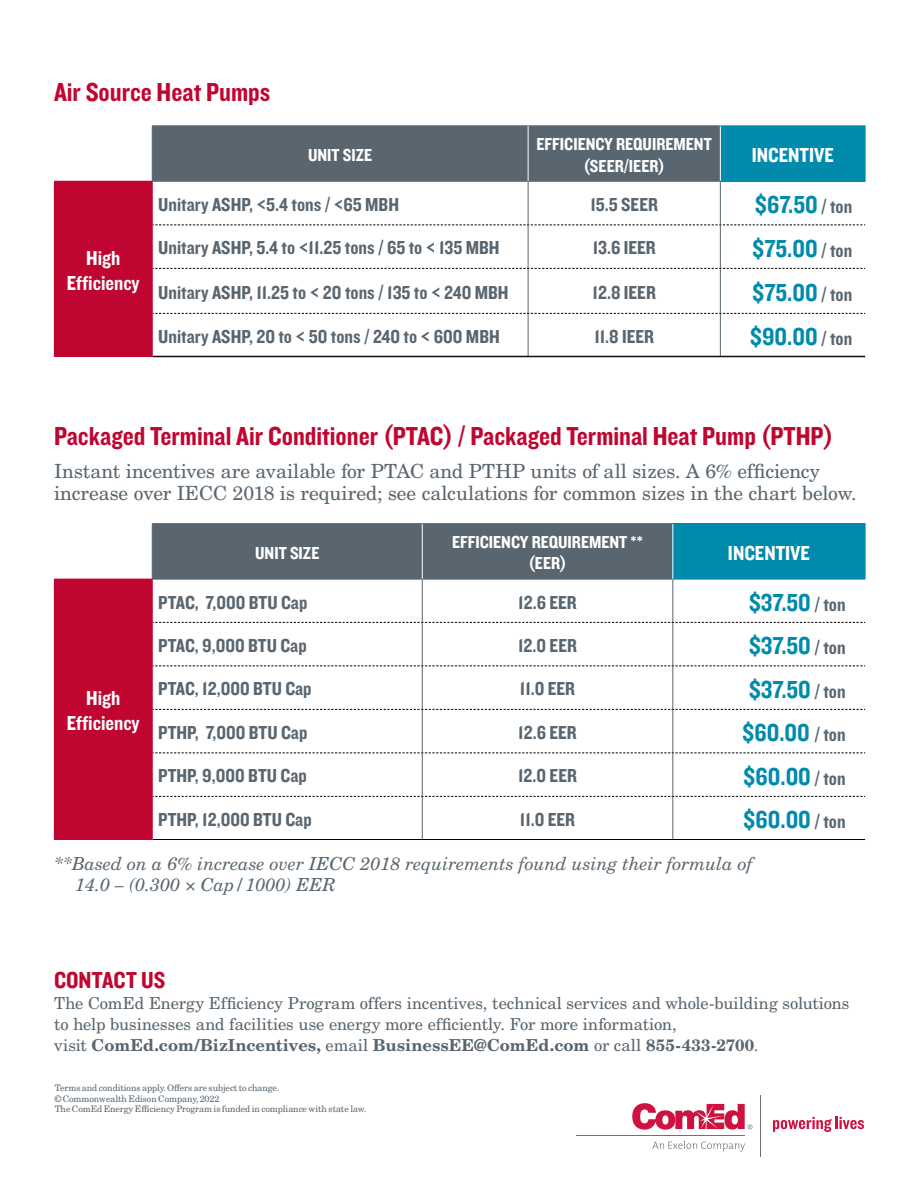
<style>
.page{position:relative;width:918px;height:1188px;background:#fff}
.page>*{position:absolute;margin:0;border:0;box-sizing:border-box;transform-origin:0 0}
.t1{font:27px "Knockout 50 Welterweight";color:#c00630}
.t2{font:25.5px "Knockout 50 Welterweight";color:#008aac}
.t3{font:24px "Knockout 50 Welterweight";color:#c00630}
.t4{font:21px/25.2px "Knockout 50 Welterweight";color:#fff;text-align:center}
.t5{font:19.5px "Knockout 50 Welterweight";color:#596670}
.Body{font:19.5px/22.5px "New Century Schlbk LT Std";letter-spacing:-.005em;color:#596670}
.t6{font:italic 18px/21.6px "New Century Schlbk LT Std";color:#596670}
.t7{font:18px/21.6px "Knockout 50 Welterweight";color:#fff;text-align:center}
.Body-2{font:16.5px/21px "New Century Schlbk LT Std";letter-spacing:-.005em;color:#596670}
.Terms_and_Conditions{font:9px/10.5px "New Century Schlbk LT Std";letter-spacing:-.01em;color:#596670}
.s1{font-size:19.5px;color:#596670}
.s2{font-weight:700}
</style>
<div class="page">
<svg style="left:652px;top:1141px;width:93px;height:11px"></svg>
<hr style="left:576px;top:1135px;width:169px;height:1px;background:#68737a">
<hr style="left:760px;top:1095px;width:1px;height:62px;background:#68737a">
<svg style="left:632px;top:1103px;width:120px;height:27px"></svg>
<svg style="left:773px;top:1117px;width:91px;height:15px"></svg>
<div style="left:153px;top:126px;width:567px;height:55px;background:#596670"></div>
<div style="left:720px;top:126px;width:145px;height:55px;background:#008aac"></div>
<div style="left:54px;top:181px;width:98px;height:176px;background:#c00630"></div>
<hr style="left:152px;top:125px;width:376px;height:1px;background:#596670">
<hr style="left:152px;top:126px;width:1px;height:55px;background:#596670">
<hr style="left:528px;top:125px;width:192px;height:1px;background:#596670">
<hr style="left:152px;top:181px;width:376px;height:1px;background:#596670">
<hr style="left:528px;top:181px;width:193px;height:1px;background:#596670">
<hr style="left:528px;top:182px;width:1px;height:43px;background:#596670">
<hr style="left:720px;top:182px;width:1px;height:43px;background:#596670">
<hr style="left:528px;top:126px;width:1px;height:55px;background:#fff">
<hr style="left:720px;top:126px;width:1px;height:55px;background:#fff">
<hr style="left:720px;top:125px;width:145px;height:1px;background:#008aac">
<hr style="left:865px;top:126px;width:1px;height:55px;background:#008aac">
<hr style="left:721px;top:181px;width:144px;height:1px;background:#008aac">
<hr style="left:54px;top:181px;width:99px;height:1px;background:#c00630">
<hr style="left:152px;top:182px;width:1px;height:43px;background:#c00630">
<hr style="left:152px;top:225px;width:1px;height:43px;background:#c00630">
<hr style="left:152px;top:268px;width:1px;height:45px;background:#c00630">
<hr style="left:152px;top:313px;width:1px;height:43px;background:#c00630">
<hr style="left:528px;top:225px;width:1px;height:43px;background:#596670">
<hr style="left:720px;top:225px;width:1px;height:43px;background:#596670">
<hr style="left:528px;top:269px;width:1px;height:44px;background:#596670">
<hr style="left:720px;top:269px;width:1px;height:44px;background:#596670">
<hr style="left:528px;top:314px;width:1px;height:42px;background:#596670">
<hr style="left:720px;top:314px;width:1px;height:42px;background:#596670">
<svg style="left:153px;top:225px;width:712px;height:1px"></svg>
<svg style="left:153px;top:268px;width:712px;height:1px"></svg>
<svg style="left:153px;top:313px;width:712px;height:1px"></svg>
<hr style="left:153px;top:356px;width:375px;height:1px;background:#000">
<hr style="left:153px;top:357px;width:375px;height:1px;background:#000">
<hr style="left:528px;top:356px;width:192px;height:1px;background:#000">
<hr style="left:528px;top:357px;width:192px;height:1px;background:#000">
<hr style="left:720px;top:356px;width:145px;height:1px;background:#000">
<hr style="left:720px;top:357px;width:145px;height:1px;background:#000">
<hr style="left:54px;top:356px;width:99px;height:1px;background:#c00630">
<div style="left:153px;top:524px;width:519px;height:55px;background:#596670"></div>
<div style="left:673px;top:524px;width:192px;height:55px;background:#008aac"></div>
<div style="left:54px;top:579px;width:98px;height:261px;background:#c00630"></div>
<hr style="left:152px;top:523px;width:270px;height:1px;background:#596670">
<hr style="left:152px;top:524px;width:1px;height:55px;background:#596670">
<hr style="left:422px;top:523px;width:251px;height:1px;background:#596670">
<hr style="left:152px;top:579px;width:270px;height:1px;background:#596670">
<hr style="left:422px;top:579px;width:251px;height:1px;background:#596670">
<hr style="left:422px;top:579px;width:1px;height:43px;background:#596670">
<hr style="left:672px;top:579px;width:1px;height:43px;background:#596670">
<hr style="left:422px;top:524px;width:1px;height:55px;background:#fff">
<hr style="left:673px;top:523px;width:192px;height:1px;background:#008aac">
<hr style="left:865px;top:524px;width:1px;height:55px;background:#008aac">
<hr style="left:673px;top:579px;width:192px;height:1px;background:#008aac">
<hr style="left:152px;top:579px;width:1px;height:43px;background:#c00630">
<hr style="left:152px;top:622px;width:1px;height:44px;background:#c00630">
<hr style="left:152px;top:666px;width:1px;height:43px;background:#c00630">
<hr style="left:152px;top:709px;width:1px;height:44px;background:#c00630">
<hr style="left:152px;top:753px;width:1px;height:43px;background:#c00630">
<hr style="left:152px;top:796px;width:1px;height:43px;background:#c00630">
<hr style="left:422px;top:623px;width:1px;height:43px;background:#596670">
<hr style="left:672px;top:623px;width:1px;height:43px;background:#596670">
<hr style="left:422px;top:666px;width:1px;height:43px;background:#596670">
<hr style="left:672px;top:666px;width:1px;height:43px;background:#596670">
<hr style="left:422px;top:710px;width:1px;height:43px;background:#596670">
<hr style="left:672px;top:710px;width:1px;height:43px;background:#596670">
<hr style="left:422px;top:753px;width:1px;height:43px;background:#596670">
<hr style="left:672px;top:753px;width:1px;height:43px;background:#596670">
<hr style="left:422px;top:797px;width:1px;height:42px;background:#596670">
<hr style="left:672px;top:797px;width:1px;height:42px;background:#596670">
<svg style="left:153px;top:622px;width:712px;height:1px"></svg>
<svg style="left:153px;top:666px;width:712px;height:1px"></svg>
<svg style="left:153px;top:709px;width:712px;height:1px"></svg>
<svg style="left:153px;top:753px;width:712px;height:1px"></svg>
<svg style="left:153px;top:796px;width:712px;height:1px"></svg>
<hr style="left:153px;top:839px;width:269px;height:1px;background:#000">
<hr style="left:422px;top:839px;width:251px;height:1px;background:#000">
<hr style="left:673px;top:839px;width:192px;height:1px;background:#000">
<hr style="left:54px;top:839px;width:99px;height:1px;background:#c00630">
<p class="t1" style="left:54px;top:74px;width:218px">Air Source Heat Pumps</p>
<p class="t7" style="left:308px;top:143px;width:66px">UNIT SIZE</p>
<p class="t7" style="left:537px;top:133px;width:177px">EFFICIENCY REQUIREMENT (SEER/IEER)</p>
<p class="t4" style="left:752px;top:142px;width:84px">INCENTIVE</p>
<p class="t4" style="left:67px;top:244px;width:74px">High<br>Efficiency</p>
<p class="t5" style="left:158px;top:192px;width:242px">Unitary ASHP, &lt;5.4 tons / &lt;65 MBH</p>
<p class="t5" style="left:591px;top:192px;width:69px">15.5 SEER</p>
<p class="t2" style="left:755px;top:188px;width:99px">$67.50 <span class="s1">/ ton</span></p>
<p class="t5" style="left:158px;top:235px;width:343px">Unitary ASHP, 5.4 to &lt;11.25 tons / 65 to &lt; 135 MBH</p>
<p class="t5" style="left:593px;top:235px;width:65px">13.6 IEER</p>
<p class="t2" style="left:752px;top:232px;width:102px">$75.00 <span class="s1">/ ton</span></p>
<p class="t5" style="left:158px;top:279px;width:352px">Unitary ASHP, 11.25 to &lt; 20 tons / 135 to &lt; 240 MBH</p>
<p class="t5" style="left:593px;top:279px;width:65px">12.8 IEER</p>
<p class="t2" style="left:752px;top:276px;width:102px">$75.00 <span class="s1">/ ton</span></p>
<p class="t5" style="left:158px;top:323px;width:343px">Unitary ASHP, 20 to &lt; 50 tons / 240 to &lt; 600 MBH</p>
<p class="t5" style="left:594px;top:323px;width:61px">11.8 IEER</p>
<p class="t2" style="left:750px;top:320px;width:104px">$90.00 <span class="s1">/ ton</span></p>
<p class="t1" style="left:54px;top:418px;width:781px">Packaged Terminal Air Conditioner (PTAC) / Packaged Terminal Heat Pump (PTHP)</p>
<p class="Body" style="left:54px;top:459px;width:804px">Instant incentives are available for PTAC and PTHP units of all sizes. A 6% efficiency increase over IECC 2018 is required; see calculations for common sizes in the chart below.</p>
<p class="t7" style="left:255px;top:541px;width:66px">UNIT SIZE</p>
<p class="t7" style="left:452px;top:530px;width:192px">EFFICIENCY REQUIREMENT **</p>
<p class="t7" style="left:528px;top:552px;width:40px">(EER)</p>
<p class="t4" style="left:728px;top:539px;width:84px">INCENTIVE</p>
<p class="t5" style="left:158px;top:589px;width:151px">PTAC, 7,000 BTU Cap</p>
<p class="t5" style="left:518px;top:589px;width:60px">12.6 EER</p>
<p class="t2" style="left:749px;top:586px;width:98px">$37.50 <span class="s1">/ ton</span></p>
<p class="t5" style="left:158px;top:633px;width:150px">PTAC, 9,000 BTU Cap</p>
<p class="t5" style="left:518px;top:633px;width:60px">12.0 EER</p>
<p class="t2" style="left:749px;top:629px;width:98px">$37.50 <span class="s1">/ ton</span></p>
<p class="t5" style="left:158px;top:676px;width:155px">PTAC, 12,000 BTU Cap</p>
<p class="t5" style="left:520px;top:676px;width:57px">11.0 EER</p>
<p class="t2" style="left:749px;top:673px;width:98px">$37.50 <span class="s1">/ ton</span></p>
<p class="t5" style="left:158px;top:720px;width:151px">PTHP, 7,000 BTU Cap</p>
<p class="t5" style="left:518px;top:720px;width:60px">12.6 EER</p>
<p class="t2" style="left:742px;top:716px;width:105px">$60.00 <span class="s1">/ ton</span></p>
<p class="t5" style="left:158px;top:763px;width:150px">PTHP, 9,000 BTU Cap</p>
<p class="t5" style="left:518px;top:763px;width:60px">12.0 EER</p>
<p class="t2" style="left:743px;top:760px;width:104px">$60.00 <span class="s1">/ ton</span></p>
<p class="t5" style="left:158px;top:806px;width:155px">PTHP, 12,000 BTU Cap</p>
<p class="t5" style="left:520px;top:806px;width:57px">11.0 EER</p>
<p class="t2" style="left:743px;top:803px;width:104px">$60.00 <span class="s1">/ ton</span></p>
<p class="t6" style="left:75px;top:853px;width:679px;text-indent:-21px">**Based on a 6% increase over IECC 2018 requirements found using their formula of<br>14.0 – (0.300 × Cap/1000) EER</p>
<p class="t4" style="left:67px;top:685px;width:74px">High<br>Efficiency</p>
<p class="t3" style="left:54px;top:964px;width:113px">CONTACT US</p>
<p class="Body-2" style="left:54px;top:992px;width:797px">The ComEd Energy Efficiency Program offers incentives, technical services and whole-building solutions to help businesses and facilities use energy more efficiently. For more information,<br>visit <span class="s2">ComEd.com/BizIncentives,</span> email <span class="s2">BusinessEE@ComEd.com</span> or call <span class="s2">855-433-2700</span>.</p>
<p class="Terms_and_Conditions" style="left:55px;top:1083px;width:313px">Terms and conditions apply. Offers are subject to change.<br>© Commonwealth Edison Company, 2022<br>The ComEd Energy Efficiency Program is funded in compliance with state law.</p>
</div>
